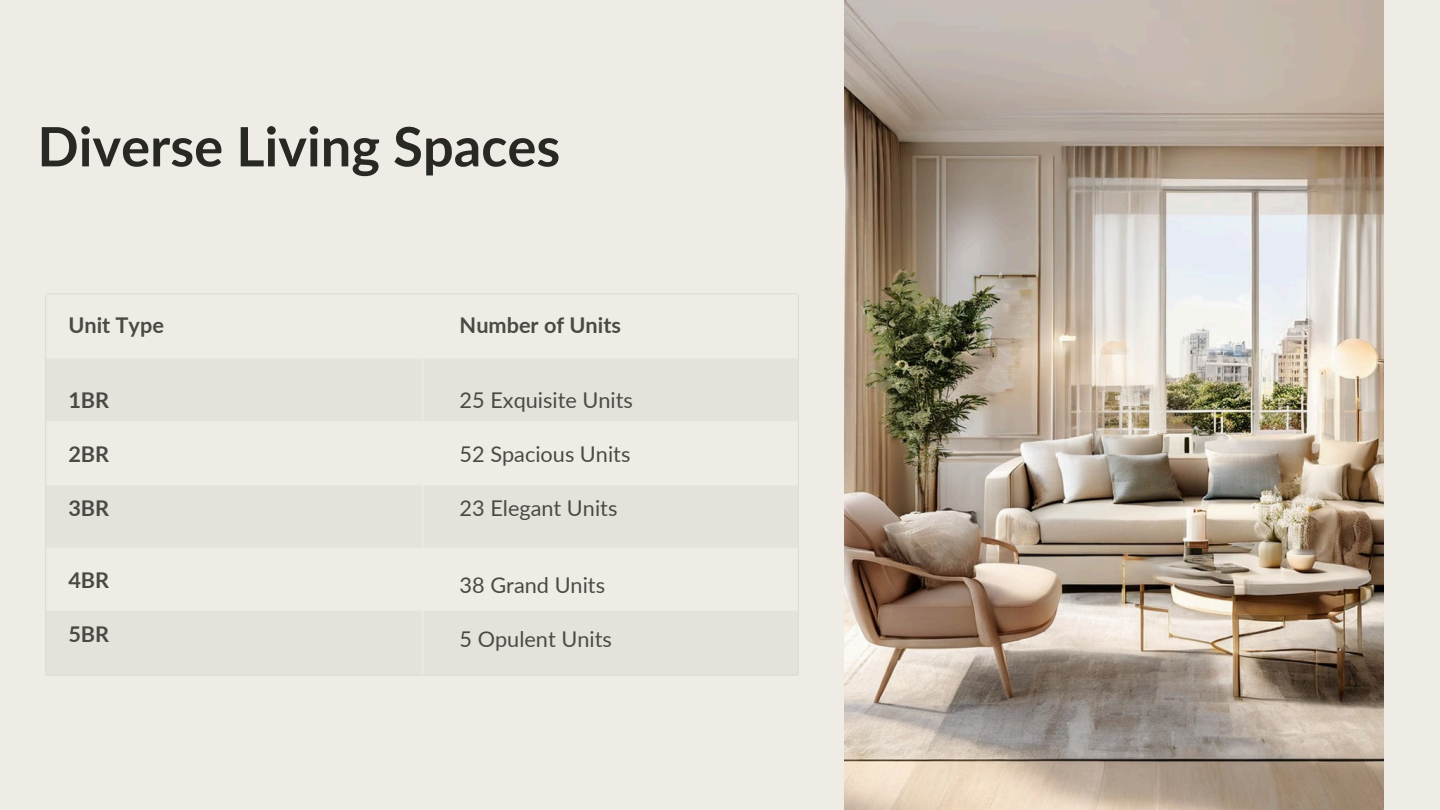
<style>
.page{position:relative;width:1440px;height:810px;background:#efece6}
.page>*{position:absolute;margin:0;border:0;box-sizing:border-box;transform-origin:0 0}
.t1{font:700 54.3px "Lato";color:#282824}
.t2{font:21.7px "Lato";color:#4a4a45}
.t3{font:700 21.7px "Lato";color:#4a4a45}
</style>
<div class="page">
<img style="left:845px;top:0;width:539px;height:810px">
<h1 class="t1" style="left:37px;top:113px;width:524px">Diverse Living Spaces</h1>
<p class="t3" style="left:68px;top:311px;width:97px">Unit Type</p>
<p class="t3" style="left:68px;top:387px;width:42px">1BR</p>
<p class="t3" style="left:68px;top:441px;width:42px">2BR</p>
<p class="t3" style="left:68px;top:495px;width:42px">3BR</p>
<p class="t3" style="left:68px;top:567px;width:42px">4BR</p>
<p class="t3" style="left:68px;top:621px;width:42px">5BR</p>
<p class="t3" style="left:460px;top:311px;width:163px">Number of Units</p>
<p class="t2" style="left:460px;top:387px;width:175px">25 Exquisite Units</p>
<p class="t2" style="left:460px;top:441px;width:172px">52 Spacious Units</p>
<p class="t2" style="left:460px;top:495px;width:159px">23 Elegant Units</p>
<p class="t2" style="left:460px;top:571px;width:147px">38 Grand Units</p>
<p class="t2" style="left:460px;top:625px;width:154px">5 Opulent Units</p>
</div>
